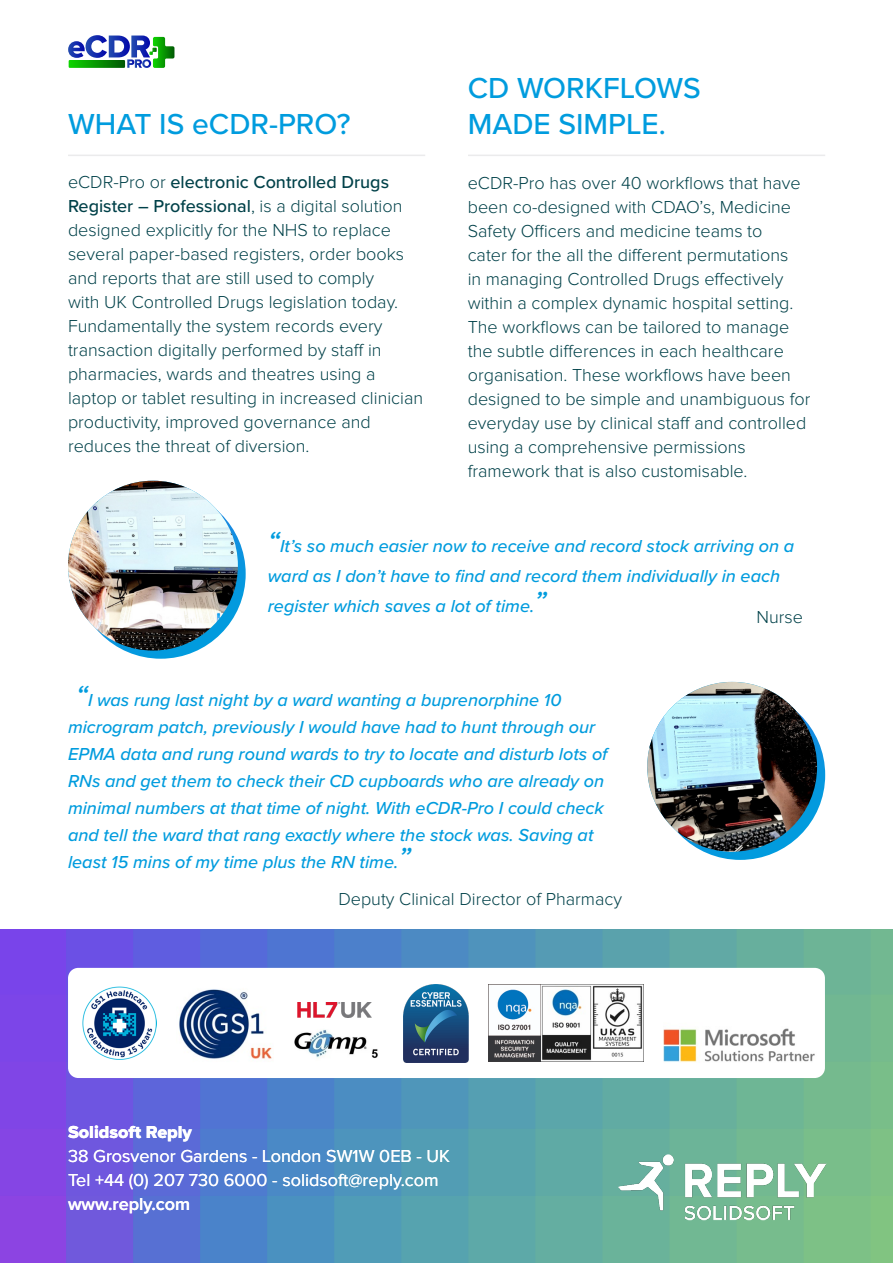
<style>
.page{position:relative;width:893px;height:1263px;background:#fff}
.page>*{position:absolute;margin:0;border:0;box-sizing:border-box;transform-origin:0 0}
.t1{font:500 30px/36px "Proxima Nova";color:#009cde}
.t2{font:300 18px/24px "Proxima Nova";color:#004149}
.t3{font:italic 500 18px/27px "Proxima Nova";color:#009cde}
.t4{font:18px/24px "Proxima Nova";color:#fff}
.t5{font:18px "Proxima Nova Extrabld";color:#fff}
.t6{font:600 18px "Proxima Nova";color:#fff}
.s1{font-weight:500}
.s2{font-size:30px}
</style>
<div class="page">
<svg style="left:76px;top:489px;width:170px;height:170px;background:#129bdb"></svg>
<img style="left:68px;top:481px;width:170px;height:169px;border-radius:85px">
<svg style="left:655px;top:690px;width:170px;height:170px;background:#0999dd"></svg>
<img style="left:647px;top:682px;width:170px;height:170px;border-radius:85px">
<svg style="left:68px;top:35px;width:106px;height:33px"></svg>
<hr style="left:468px;top:155px;width:357px;height:1px;background:#ebebec">
<hr style="left:68px;top:155px;width:357px;height:1px;background:#ebebec">
<img style="left:0;top:929px;width:893px;height:334px">
<img style="left:612px;top:1140px;width:220px;height:95px">
<div style="left:68px;top:968px;width:757px;height:110px;background:#fff;border-radius:10px"></div>
<img style="left:83px;top:986px;width:74px;height:74px">
<img style="left:179px;top:989px;width:93px;height:70px">
<img style="left:294px;top:1029px;width:84px;height:29px">
<img style="left:297px;top:1002px;width:75px;height:16px">
<img style="left:403px;top:985px;width:66px;height:78px">
<img style="left:489px;top:985px;width:154px;height:77px">
<img style="left:663px;top:1028px;width:152px;height:34px">
<p class="t1" style="left:68px;top:105px;width:284px">WHAT IS eCDR-PRO?</p>
<p class="t2" style="left:68px;top:171px;width:357px">eCDR-Pro or <span class="s1">electronic Controlled Drugs Register – Professional</span>, is a digital solution designed explicitly for the NHS to replace several paper-based registers, order books and reports that are still used to comply<br>with UK Controlled Drugs legislation today.<br>Fundamentally the system records every transaction digitally performed by staff in pharmacies, wards and theatres using a laptop or tablet resulting in increased clinician productivity, improved governance and reduces the threat of diversion.</p>
<p class="t1" style="left:468px;top:69px;width:235px">CD WORKFLOWS<br>MADE SIMPLE.</p>
<p class="t2" style="left:468px;top:172px;width:344px">eCDR-Pro has over 40 workflows that have been co-designed with CDAO’s, Medicine Safety Officers and medicine teams to<br>cater for the all the different permutations<br>in managing Controlled Drugs effectively within a complex dynamic hospital setting.<br>The workflows can be tailored to manage the subtle differences in each healthcare organisation. These workflows have been designed to be simple and unambiguous for everyday use by clinical staff and controlled using a comprehensive permissions framework that is also customisable.</p>
<p class="t3" style="left:268px;top:530px;width:528px;line-height:30px"><span class="s2">“</span>It’s so much easier now to receive and record stock arriving on a ward as I don’t have to find and record them individually in each register which saves a lot of time.<span class="s2">”</span></p>
<p class="t2" style="left:756px;top:606px;width:48px">Nurse</p>
<p class="t3" style="left:68px;top:685px;width:541px;text-indent:8px"><span class="s2">“</span>I was rung last night by a ward wanting a buprenorphine 10 microgram patch, previously I would have had to hunt through our EPMA data and rung round wards to try to locate and disturb lots of RNs and get them to check their CD cupboards who are already on minimal numbers at that time of night. With eCDR-Pro I could check and tell the ward that rang exactly where the stock was. Saving at least 15 mins of my time plus the RN time.<span class="s2">”</span></p>
<p class="t2" style="left:338px;top:888px;width:285px">Deputy Clinical Director of Pharmacy</p>
<p class="t5" style="left:68px;top:1123px;width:125px">Solidsoft Reply</p>
<p class="t4" style="left:68px;top:1144px;width:383px">38 Grosvenor Gardens - London SW1W 0EB - UK<br>Tel +44 (0) 207 730 6000 - solidsoft@reply.com</p>
<p class="t6" style="left:68px;top:1195px;width:124px">www.reply.com</p>
</div>
